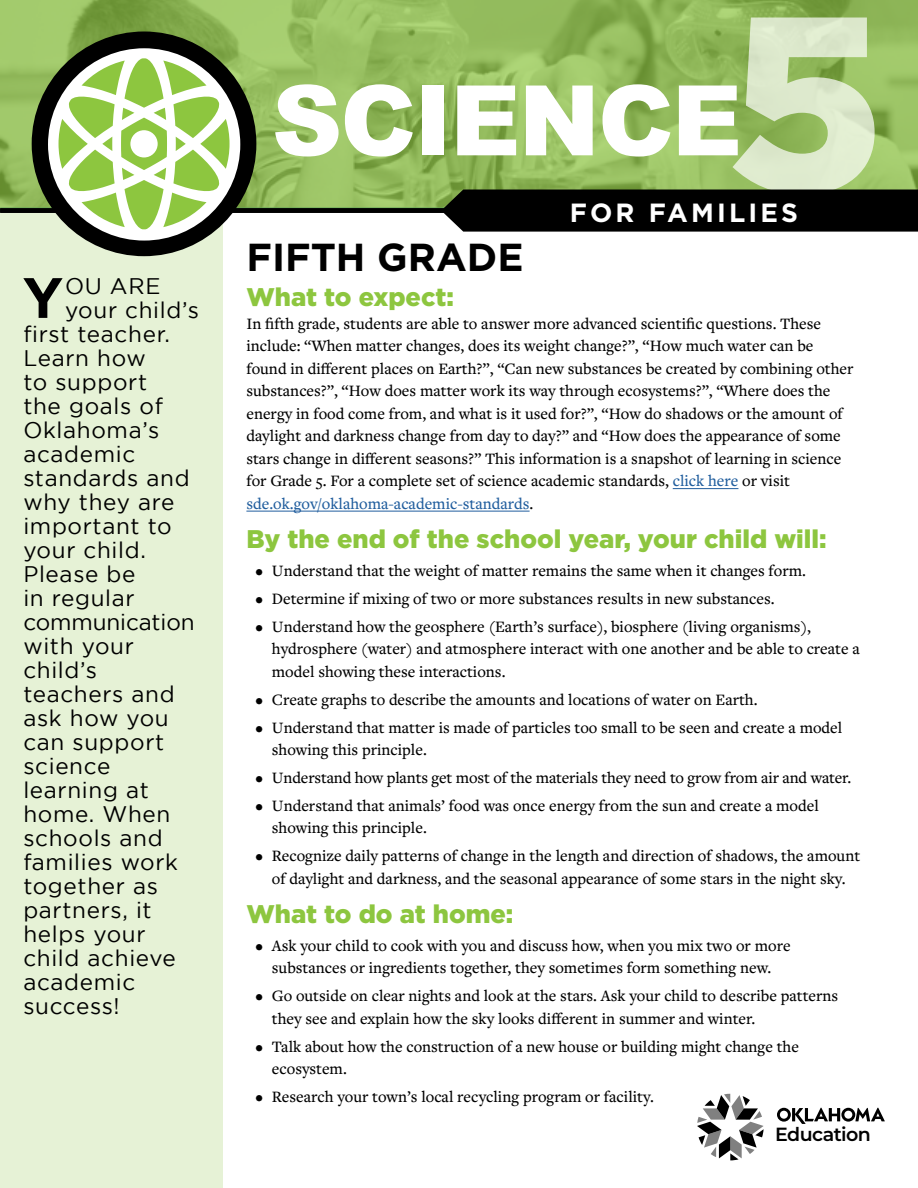
<style>
.page{position:relative;width:918px;height:1188px;background:#fff}
.page>*{position:absolute;margin:0;border:0;box-sizing:border-box;transform-origin:0 0}
.t1{font:900 247.95px "Gotham";color:#fff}
.t2{font:900 97.5px "Arial";letter-spacing:-.02em;color:#fff}
.t3{font:700 56.85px "Gotham";color:#000}
.Paragraph_Style_2{font:700 39px "Gotham";color:#000}
.t4{font:700 26.25px "Gotham";letter-spacing:.12em;color:#fff}
.Paragraph_Style_2-2{font:900 25.5px "Gotham";color:#8dc63f}
.t5{font:22.5px "Gotham";letter-spacing:.03em;color:#000}
.t6{font:22.5px "Gotham";letter-spacing:-.005em;color:#000}
.t7{font:600 19.05px "Montserrat";letter-spacing:-.03em;color:#000}
.Paragraph_Style_1{font:500 16.5px/22.5px "Freight Text Pro";color:#000}
.s1{color:#215e9e}
</style>
<div class="page">
<div style="left:0;top:212px;width:222px;height:976px;background:#e6f2d6"></div>
<svg style="left:0;top:0;width:918px;height:58px;background:#91b95b"></svg>
<div style="left:32px;top:32px;width:224px;height:224px;background:#000;border-radius:50%"></div>
<div style="left:48px;top:48px;width:192px;height:193px;background:#fff;border-radius:50%"></div>
<svg style="left:0;top:58px;width:918px;height:174px"></svg>
<div style="left:130px;top:130px;width:28px;height:27px;background:#fff;border-radius:50%"></div>
<svg style="left:697px;top:1094px;width:67px;height:66px"></svg>
<svg style="left:777px;top:1108px;width:108px;height:16px"></svg>
<hr style="left:673px;top:488px;width:65px;height:1px;background:#215e9e">
<hr style="left:246px;top:511px;width:284px;height:1px;background:#215e9e">
<p class="t3" style="left:23px;top:260px;width:42px">Y</p>
<p class="t5" style="left:65px;top:273px;width:97px">OU ARE</p>
<p class="t5" style="left:65px;top:297px;width:135px">your child’s</p>
<p class="t5" style="left:23px;top:321px;width:148px">first teacher.</p>
<p class="t5" style="left:23px;top:345px;width:124px">Learn how</p>
<p class="t5" style="left:23px;top:369px;width:125px">to support</p>
<p class="t5" style="left:23px;top:393px;width:141px">the goals of</p>
<p class="t5" style="left:23px;top:417px;width:137px">Oklahoma’s</p>
<p class="t5" style="left:23px;top:441px;width:114px">academic</p>
<p class="t5" style="left:23px;top:465px;width:168px">standards and</p>
<p class="t5" style="left:23px;top:489px;width:153px">why they are</p>
<p class="t5" style="left:23px;top:513px;width:150px">important to</p>
<p class="t5" style="left:23px;top:537px;width:124px">your child.</p>
<p class="t5" style="left:23px;top:561px;width:114px">Please be</p>
<p class="t5" style="left:23px;top:585px;width:113px">in regular</p>
<p class="t6" style="left:23px;top:609px;width:173px">communication</p>
<p class="t5" style="left:23px;top:633px;width:112px">with your</p>
<p class="t5" style="left:23px;top:657px;width:75px">child’s</p>
<p class="t5" style="left:23px;top:681px;width:153px">teachers and</p>
<p class="t5" style="left:23px;top:705px;width:147px">ask how you</p>
<p class="t5" style="left:23px;top:729px;width:142px">can support</p>
<p class="t5" style="left:23px;top:753px;width:89px">science</p>
<p class="t5" style="left:23px;top:777px;width:127px">learning at</p>
<p class="t5" style="left:23px;top:801px;width:149px">home. When</p>
<p class="t5" style="left:23px;top:825px;width:141px">schools and</p>
<p class="t5" style="left:23px;top:849px;width:156px">families work</p>
<p class="t5" style="left:23px;top:873px;width:136px">together as</p>
<p class="t5" style="left:23px;top:897px;width:130px">partners, it</p>
<p class="t5" style="left:23px;top:921px;width:124px">helps your</p>
<p class="t5" style="left:23px;top:945px;width:154px">child achieve</p>
<p class="t5" style="left:23px;top:969px;width:114px">academic</p>
<p class="t5" style="left:23px;top:993px;width:98px">success!</p>
<h1 class="t1" style="left:728px;top:-40px;width:158px">5</h1>
<h2 class="t2" style="left:272px;top:50px;width:472px">SCIENCE</h2>
<p class="Paragraph_Style_2" style="left:246px;top:231px;width:279px">FIFTH GRADE</p>
<h3 class="t4" style="left:570px;top:195px;width:230px">FOR FAMILIES</h3>
<p class="Paragraph_Style_2-2" style="left:246px;top:283px;width:209px">What to expect:</p>
<p class="Paragraph_Style_1" style="left:246px;top:312px;width:609px">In fifth grade, students are able to answer more advanced scientific questions. These include: “When matter changes, does its weight change?”, “How much water can be found in different places on Earth?”, “Can new substances be created by combining other substances?”, “How does matter work its way through ecosystems?”, “Where does the energy in food come from, and what is it used for?”, “How do shadows or the amount of daylight and darkness change from day to day?” and “How does the appearance of some stars change in different seasons?” This information is a snapshot of learning in science for Grade 5. For a complete set of science academic standards, <span class="s1">click here</span> or visit <span class="s1">sde.ok.gov/oklahoma-academic-standards</span>.</p>
<p class="Paragraph_Style_2-2" style="left:246px;top:524px;width:582px">By the end of the school year, your child will:</p>
<p class="Paragraph_Style_1" style="left:255px;top:559px;width:552px">• Understand that the weight of matter remains the same when it changes form.</p>
<p class="Paragraph_Style_1" style="left:255px;top:587px;width:521px">• Determine if mixing of two or more substances results in new substances.</p>
<p class="Paragraph_Style_1" style="left:272px;top:615px;width:589px;text-indent:-16px">• Understand how the geosphere (Earth’s surface), biosphere (living organisms), hydrosphere (water) and atmosphere interact with one another and be able to create a model showing these interactions.</p>
<p class="Paragraph_Style_1" style="left:255px;top:688px;width:504px">• Create graphs to describe the amounts and locations of water on Earth.</p>
<p class="Paragraph_Style_1" style="left:272px;top:716px;width:572px;text-indent:-16px">• Understand that matter is made of particles too small to be seen and create a model showing this principle.</p>
<p class="Paragraph_Style_1" style="left:255px;top:766px;width:598px">• Understand how plants get most of the materials they need to grow from air and water.</p>
<p class="Paragraph_Style_1" style="left:272px;top:794px;width:548px;text-indent:-16px">• Understand that animals’ food was once energy from the sun and create a model showing this principle.</p>
<p class="Paragraph_Style_1" style="left:255px;top:844px;width:606px;text-align:center">• Recognize daily patterns of change in the length and direction of shadows, the amount of daylight and darkness, and the seasonal appearance of some stars in the night sky.</p>
<p class="Paragraph_Style_2-2" style="left:246px;top:899px;width:269px">What to do at home:</p>
<p class="Paragraph_Style_1" style="left:255px;top:934px;width:537px;text-align:center">• Ask your child to cook with you and discuss how, when you mix two or more substances or ingredients together, they sometimes form something new.</p>
<p class="Paragraph_Style_1" style="left:272px;top:984px;width:568px;text-indent:-16px">• Go outside on clear nights and look at the stars. Ask your child to describe patterns they see and explain how the sky looks different in summer and winter.</p>
<p class="Paragraph_Style_1" style="left:272px;top:1035px;width:529px;text-indent:-16px">• Talk about how the construction of a new house or building might change the ecosystem.</p>
<p class="Paragraph_Style_1" style="left:255px;top:1085px;width:400px">• Research your town’s local recycling program or facility.</p>
<p class="t7" style="left:775px;top:1121px;width:97px">Education</p>
</div>
